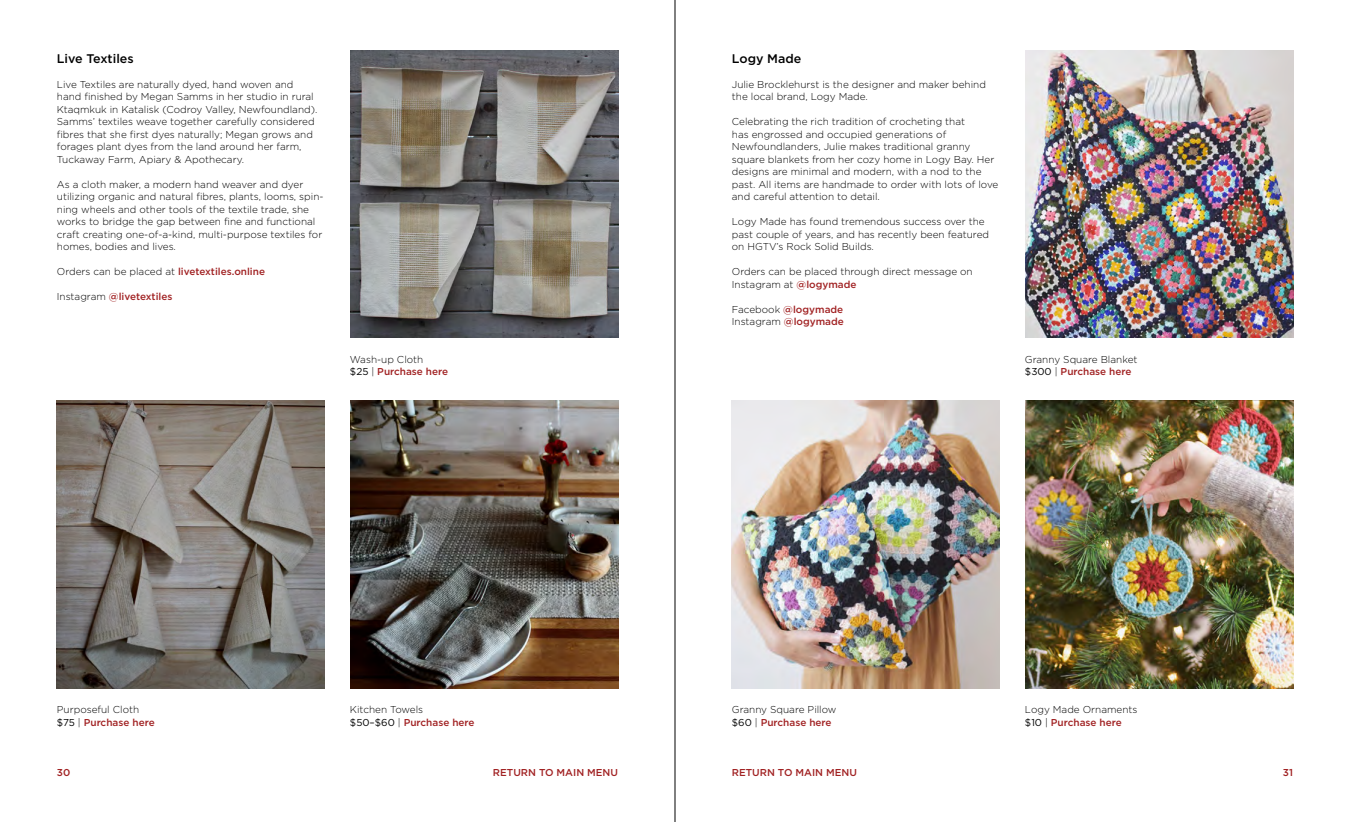
<style>
.page{position:relative;width:1350px;height:822px;background:#fff}
.page>*{position:absolute;margin:0;border:0;box-sizing:border-box;transform-origin:0 0}
.Makers_Name_Shop{font:500 12.5px "Gotham";color:#000}
.Seller_Bio_Descripti{font:300 10px/12.5px "Gotham";color:#000}
.Line1_Item_Name_GG{font:300 10px "Gotham";color:#000}
.Line2_Purchase_Detai{font:500 10px "Gotham";color:#a12223}
.Seller_Bio_Descripti-2{font:500 10px "Gotham";color:#a12223}
.Line1_Item_Name_GG-2{font:500 10px "Gotham";color:#a12223}
.s1{font-weight:500;color:#a12223}
.s2{font-weight:300;color:#000}
.s3{font-weight:400;color:#000}
</style>
<div class="page">
<hr style="left:675px;top:0;width:1px;height:821px;background:#000">
<img style="left:350px;top:400px;width:268px;height:288px">
<img style="left:57px;top:400px;width:268px;height:288px">
<img style="left:350px;top:50px;width:268px;height:288px">
<img style="left:1025px;top:400px;width:268px;height:287px">
<img style="left:1025px;top:50px;width:268px;height:288px">
<img style="left:732px;top:400px;width:268px;height:287px">
<p class="Makers_Name_Shop" style="left:57px;top:50px;width:78px">Live Textiles</p>
<p class="Seller_Bio_Descripti" style="left:57px;top:77px;width:262px">Live Textiles are naturally dyed, hand woven and hand finished by Megan Samms in her studio in rural Ktaqmkuk in Katalisk (Codroy Valley, Newfoundland).<br>Samms’ textiles weave together carefully considered fibres that she first dyes naturally; Megan grows and forages plant dyes from the land around her farm, Tuckaway Farm, Apiary &amp; Apothecary.</p>
<p class="Seller_Bio_Descripti" style="left:57px;top:177px;width:268px">As a cloth maker, a modern hand weaver and dyer utilizing organic and natural fibres, plants, looms, spin&shy;ning wheels and other tools of the textile trade, she works to bridge the gap between fine and functional craft creating one-of-a-kind, multi-purpose textiles for homes, bodies and lives.</p>
<p class="Seller_Bio_Descripti" style="left:57px;top:265px;width:210px">Orders can be placed at <span class="s1">livetextiles.online</span></p>
<p class="Seller_Bio_Descripti-2" style="left:57px;top:290px;width:117px"><span class="s2">Instagram</span> @livetextiles</p>
<p class="Line1_Item_Name_GG" style="left:350px;top:353px;width:75px">Wash-up Cloth</p>
<p class="Line1_Item_Name_GG-2" style="left:350px;top:365px;width:100px"><span class="s3">$25</span> <span class="s2">|</span> Purchase here</p>
<p class="Line1_Item_Name_GG" style="left:57px;top:703px;width:84px">Purposeful Cloth</p>
<p class="Line2_Purchase_Detai" style="left:57px;top:715px;width:99px"><span class="s3">$75</span> <span class="s2">|</span> Purchase here</p>
<p class="Line1_Item_Name_GG" style="left:350px;top:703px;width:75px">Kitchen Towels</p>
<p class="Line2_Purchase_Detai" style="left:350px;top:715px;width:126px"><span class="s3">$50–$60</span> <span class="s2">|</span> Purchase here</p>
<p class="Makers_Name_Shop" style="left:732px;top:50px;width:71px">Logy Made</p>
<p class="Seller_Bio_Descripti" style="left:732px;top:77px;width:256px">Julie Brocklehurst is the designer and maker behind the local brand, Logy Made.</p>
<p class="Seller_Bio_Descripti" style="left:732px;top:115px;width:268px">Celebrating the rich tradition of crocheting that<br>has engrossed and occupied generations of Newfoundlanders, Julie makes traditional granny square blankets from her cozy home in Logy Bay. Her designs are minimal and modern, with a nod to the past. All items are handmade to order with lots of love and careful attention to detail.</p>
<p class="Seller_Bio_Descripti" style="left:732px;top:215px;width:259px">Logy Made has found tremendous success over the past couple of years, and has recently been featured on HGTV’s Rock Solid Builds.</p>
<p class="Seller_Bio_Descripti" style="left:732px;top:265px;width:242px">Orders can be placed through direct message on<br>Instagram at <span class="s1">@logymade</span></p>
<p class="Seller_Bio_Descripti-2" style="left:732px;top:302px;width:113px"><span class="s2">Facebook</span> @logymade</p>
<p class="Seller_Bio_Descripti" style="left:732px;top:315px;width:114px">Instagram <span class="s1">@logymade</span></p>
<p class="Line1_Item_Name_GG" style="left:1025px;top:353px;width:114px">Granny Square Blanket</p>
<p class="Line2_Purchase_Detai" style="left:1025px;top:365px;width:108px"><span class="s3">$300</span> <span class="s2">|</span> Purchase here</p>
<p class="Line1_Item_Name_GG" style="left:732px;top:703px;width:106px">Granny Square Pillow</p>
<p class="Line2_Purchase_Detai" style="left:732px;top:715px;width:101px"><span class="s3">$60</span> <span class="s2">|</span> Purchase here</p>
<p class="Line1_Item_Name_GG" style="left:1025px;top:703px;width:114px">Logy Made Ornaments</p>
<p class="Line2_Purchase_Detai" style="left:1025px;top:715px;width:98px"><span class="s3">$10</span> <span class="s2">|</span> Purchase here</p>
<p class="Seller_Bio_Descripti-2" style="left:57px;top:765px;width:15px">30</p>
<p class="Seller_Bio_Descripti-2" style="left:493px;top:765px;width:127px">RETURN TO MAIN MENU</p>
<p class="Seller_Bio_Descripti-2" style="left:732px;top:765px;width:127px">RETURN TO MAIN MENU</p>
<p class="Seller_Bio_Descripti-2" style="left:1283px;top:765px;width:12px">31</p>
</div>
